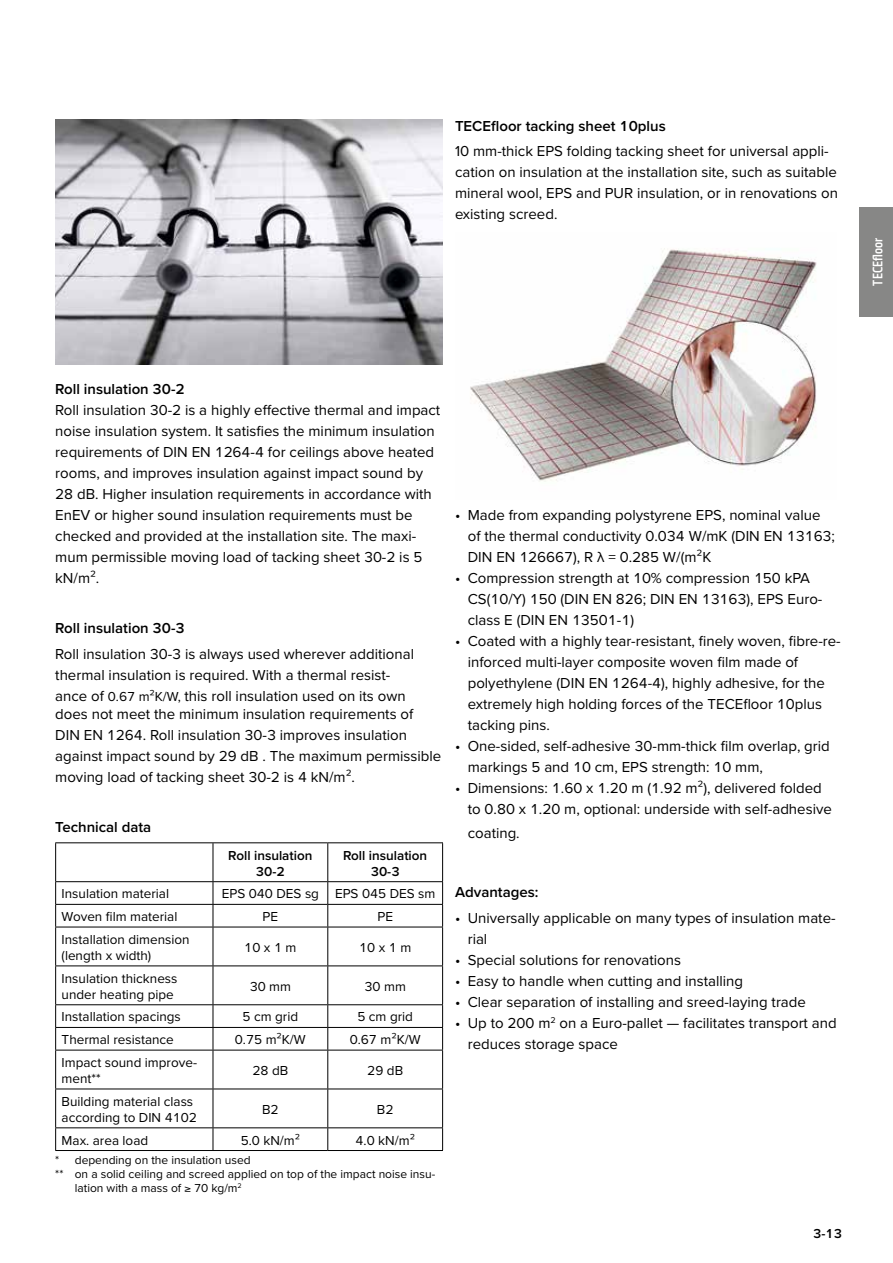
<style>
.page{position:relative;width:893px;height:1263px;background:#fff}
.page>*{position:absolute;margin:0;border:0;box-sizing:border-box;transform-origin:0 0}
.t1{font:15px/21px "Proxima Nova";color:#000}
.t2{font:600 15px "Proxima Nova";color:#000}
.t3{font:13.5px/16.2px "Proxima Nova";color:#000}
.t4{font:600 13.5px/16.2px "Proxima Nova";color:#000;text-align:center}
.t5{font:600 condensed 13.5px "Metronic Pro";color:#fff;scale:.9 1}
.t6{font:12px "Proxima Nova";color:#000}
.s1{font-size:13.5px}
</style>
<div class="page">
<div style="left:859px;top:207px;width:34px;height:110px;background:#878786"></div>
<img style="left:55px;top:119px;width:387px;height:245px">
<hr style="left:55px;top:842px;width:158px;height:1px;background:#000">
<hr style="left:55px;top:843px;width:1px;height:38px;background:#000">
<hr style="left:213px;top:842px;width:115px;height:1px;background:#000">
<hr style="left:213px;top:843px;width:1px;height:38px;background:#000">
<hr style="left:328px;top:842px;width:115px;height:1px;background:#000">
<hr style="left:327px;top:843px;width:1px;height:38px;background:#000">
<hr style="left:442px;top:843px;width:1px;height:38px;background:#000">
<hr style="left:55px;top:881px;width:158px;height:1px;background:#000">
<hr style="left:213px;top:881px;width:115px;height:1px;background:#000">
<hr style="left:328px;top:881px;width:115px;height:1px;background:#000">
<hr style="left:55px;top:904px;width:158px;height:1px;background:#000">
<svg style="left:55px;top:882px;width:1px;height:45px"></svg>
<hr style="left:213px;top:904px;width:115px;height:1px;background:#000">
<svg style="left:213px;top:882px;width:1px;height:45px"></svg>
<hr style="left:328px;top:904px;width:115px;height:1px;background:#000">
<svg style="left:327px;top:882px;width:1px;height:45px"></svg>
<svg style="left:442px;top:882px;width:1px;height:45px"></svg>
<hr style="left:55px;top:927px;width:158px;height:1px;background:#000">
<hr style="left:55px;top:927px;width:1px;height:38px;background:#000">
<hr style="left:213px;top:927px;width:115px;height:1px;background:#000">
<hr style="left:213px;top:927px;width:1px;height:38px;background:#000">
<hr style="left:328px;top:927px;width:115px;height:1px;background:#000">
<hr style="left:327px;top:927px;width:1px;height:38px;background:#000">
<hr style="left:442px;top:927px;width:1px;height:38px;background:#000">
<hr style="left:55px;top:965px;width:158px;height:1px;background:#000">
<hr style="left:55px;top:966px;width:1px;height:38px;background:#000">
<hr style="left:213px;top:965px;width:115px;height:1px;background:#000">
<hr style="left:213px;top:966px;width:1px;height:38px;background:#000">
<hr style="left:328px;top:965px;width:115px;height:1px;background:#000">
<hr style="left:327px;top:966px;width:1px;height:38px;background:#000">
<hr style="left:442px;top:966px;width:1px;height:38px;background:#000">
<hr style="left:55px;top:1004px;width:158px;height:1px;background:#000">
<hr style="left:213px;top:1004px;width:115px;height:1px;background:#000">
<hr style="left:328px;top:1004px;width:115px;height:1px;background:#000">
<hr style="left:55px;top:1027px;width:158px;height:1px;background:#000">
<svg style="left:55px;top:1005px;width:1px;height:45px"></svg>
<hr style="left:213px;top:1027px;width:115px;height:1px;background:#000">
<svg style="left:213px;top:1005px;width:1px;height:45px"></svg>
<hr style="left:328px;top:1027px;width:115px;height:1px;background:#000">
<svg style="left:327px;top:1005px;width:1px;height:45px"></svg>
<svg style="left:442px;top:1005px;width:1px;height:45px"></svg>
<hr style="left:55px;top:1050px;width:158px;height:1px;background:#000">
<hr style="left:55px;top:1050px;width:1px;height:38px;background:#000">
<hr style="left:213px;top:1050px;width:115px;height:1px;background:#000">
<hr style="left:213px;top:1050px;width:1px;height:38px;background:#000">
<hr style="left:328px;top:1050px;width:115px;height:1px;background:#000">
<hr style="left:327px;top:1050px;width:1px;height:38px;background:#000">
<hr style="left:442px;top:1050px;width:1px;height:38px;background:#000">
<hr style="left:55px;top:1088px;width:158px;height:1px;background:#000">
<hr style="left:55px;top:1089px;width:1px;height:38px;background:#000">
<hr style="left:213px;top:1088px;width:115px;height:1px;background:#000">
<hr style="left:213px;top:1089px;width:1px;height:38px;background:#000">
<hr style="left:328px;top:1088px;width:115px;height:1px;background:#000">
<hr style="left:327px;top:1089px;width:1px;height:38px;background:#000">
<hr style="left:442px;top:1089px;width:1px;height:38px;background:#000">
<hr style="left:55px;top:1127px;width:158px;height:1px;background:#000">
<svg style="left:55px;top:1128px;width:1px;height:22px"></svg>
<hr style="left:213px;top:1127px;width:115px;height:1px;background:#000">
<svg style="left:213px;top:1128px;width:1px;height:22px"></svg>
<hr style="left:328px;top:1127px;width:115px;height:1px;background:#000">
<svg style="left:327px;top:1128px;width:1px;height:22px"></svg>
<svg style="left:442px;top:1128px;width:1px;height:22px"></svg>
<hr style="left:55px;top:1150px;width:158px;height:1px;background:#000">
<hr style="left:213px;top:1150px;width:115px;height:1px;background:#000">
<hr style="left:328px;top:1150px;width:115px;height:1px;background:#000">
<img style="left:470px;top:248px;width:347px;height:234px">
<p class="t2" style="left:455px;top:115px;width:212px">TECEfloor tacking sheet 10plus</p>
<p class="t1" style="left:455px;top:140px;width:384px">10 mm-thick EPS folding tacking sheet for universal appli&shy;cation on insulation at the installation site, such as suitable mineral wool, EPS and PUR insulation, or in renovations on existing screed.</p>
<p class="t5" style="left:869px;top:286px;width:54px;rotate:-90deg">TECEfloor</p>
<p class="t2" style="left:55px;top:378px;width:131px">Roll insulation 30-2</p>
<p class="t1" style="left:55px;top:399px;width:387px">Roll insulation 30-2 is a highly effective thermal and impact noise insulation system. It satisfies the minimum insulation requirements of DIN EN 1264-4 for ceilings above heated rooms, and improves insulation against impact sound by 28 dB. Higher insulation requirements in accordance with EnEV or higher sound insulation requirements must be checked and provided at the installation site. The maxi&shy;mum permissible moving load of tacking sheet 30-2 is 5 kN/m².</p>
<p class="t2" style="left:55px;top:617px;width:131px">Roll insulation 30-3</p>
<p class="t1" style="left:55px;top:643px;width:360px">Roll insulation 30-3 is always used wherever additional thermal insulation is required. With a thermal resist&shy;ance of <span class="s1">0.67 m²K/W,</span> this roll insulation used on its own</p>
<p class="t1" style="left:55px;top:703px;width:387px">does not meet the minimum insulation requirements of DIN EN 1264. Roll insulation 30-3 improves insulation against impact sound by 29 dB . The maximum permissible moving load of tacking sheet 30-2 is 4 kN/m².</p>
<p class="t2" style="left:55px;top:816px;width:98px">Technical data</p>
<p class="t4" style="left:228px;top:846px;width:86px">Roll insulation<br>30-2</p>
<p class="t4" style="left:343px;top:846px;width:86px">Roll insulation<br>30-3</p>
<p class="t3" style="left:62px;top:885px;width:109px">Insulation material</p>
<p class="t3" style="left:222px;top:885px;width:215px">EPS 040 DES sg EPS 045 DES sm</p>
<p class="t3" style="left:62px;top:908px;width:117px">Woven film material</p>
<p class="t3" style="left:263px;top:908px;width:17px">PE</p>
<p class="t3" style="left:377px;top:908px;width:17px">PE</p>
<p class="t3" style="left:62px;top:930px;width:130px">Installation dimension (length x width)</p>
<p class="t3" style="left:244px;top:939px;width:54px">10 x 1 m</p>
<p class="t3" style="left:359px;top:939px;width:54px">10 x 1 m</p>
<p class="t3" style="left:62px;top:969px;width:117px">Insulation thickness under heating pipe</p>
<p class="t3" style="left:250px;top:977px;width:43px">30 mm</p>
<p class="t3" style="left:364px;top:977px;width:43px">30 mm</p>
<p class="t3" style="left:62px;top:1008px;width:121px">Installation spacings</p>
<p class="t3" style="left:243px;top:1008px;width:57px">5 cm grid</p>
<p class="t3" style="left:357px;top:1008px;width:57px">5 cm grid</p>
<p class="t3" style="left:62px;top:1031px;width:114px">Thermal resistance</p>
<p class="t3" style="left:235px;top:1031px;width:72px">0.75 m²K/W</p>
<p class="t3" style="left:350px;top:1031px;width:72px">0.67 m²K/W</p>
<p class="t3" style="left:62px;top:1054px;width:137px">Impact sound improve&shy;ment**</p>
<p class="t3" style="left:252px;top:1062px;width:37px">28 dB</p>
<p class="t3" style="left:367px;top:1062px;width:37px">29 dB</p>
<p class="t3" style="left:62px;top:1092px;width:137px">Building material class according to DIN 4102</p>
<p class="t3" style="left:262px;top:1101px;width:18px">B2</p>
<p class="t3" style="left:377px;top:1101px;width:18px">B2</p>
<p class="t3" style="left:62px;top:1131px;width:88px">Max. area load</p>
<p class="t3" style="left:241px;top:1131px;width:61px">5.0 kN/m²</p>
<p class="t3" style="left:355px;top:1131px;width:61px">4.0 kN/m²</p>
<p class="t6" style="left:55px;top:1150px;width:197px">* depending on the insulation used</p>
<p class="t6" style="left:55px;top:1165px;width:382px">** on a solid ceiling and screed applied on top of the impact noise insu-</p>
<p class="t6" style="left:75px;top:1179px;width:168px">lation with a mass of ≥ 70 kg/m<sup>2</sup></p>
<p class="t1" style="left:468px;top:504px;width:369px;text-indent:-13px">• Made from expanding polystyrene EPS, nominal value of the thermal conductivity 0.034 W/mK (DIN EN 13163;<br>DIN EN 126667), R λ = 0.285 W/(m²K</p>
<p class="t1" style="left:468px;top:567px;width:356px;text-indent:-13px">• Compression strength at 10% compression 150 kPA<br>CS(10/Y) 150 (DIN EN 826; DIN EN 13163), EPS Euro&shy;class E (DIN EN 13501-1)</p>
<p class="t1" style="left:468px;top:630px;width:375px;text-indent:-13px">• Coated with a highly tear-resistant, finely woven, fibre-re&shy;inforced multi-layer composite woven film made of polyethylene (DIN EN 1264-4), highly adhesive, for the extremely high holding forces of the TECEfloor 10plus tacking pins.</p>
<p class="t1" style="left:468px;top:735px;width:364px;text-indent:-13px">• One-sided, self-adhesive 30-mm-thick film overlap, grid markings 5 and 10 cm, EPS strength: 10 mm,</p>
<p class="t1" style="left:468px;top:777px;width:366px;text-indent:-13px">• Dimensions: 1.60 x 1.20 m (1.92 m²), delivered folded to 0.80 x 1.20 m, optional: underside with self-adhesive</p>
<p class="t1" style="left:468px;top:822px;width:54px">coating.</p>
<p class="t2" style="left:455px;top:881px;width:85px">Advantages:</p>
<p class="t1" style="left:468px;top:907px;width:369px;text-indent:-13px">• Universally applicable on many types of insulation mate&shy;rial</p>
<p class="t1" style="left:455px;top:949px;width:227px">• Special solutions for renovations</p>
<p class="t1" style="left:455px;top:970px;width:290px">• Easy to handle when cutting and installing</p>
<p class="t1" style="left:455px;top:991px;width:352px">• Clear separation of installing and sreed-laying trade</p>
<p class="t1" style="left:468px;top:1012px;width:370px;text-indent:-13px">• Up to 200 m<sup>2</sup> on a Euro-pallet — facilitates transport and reduces storage space</p>
<p class="t4" style="left:813px;top:1224px;width:30px">3-13</p>
</div>
